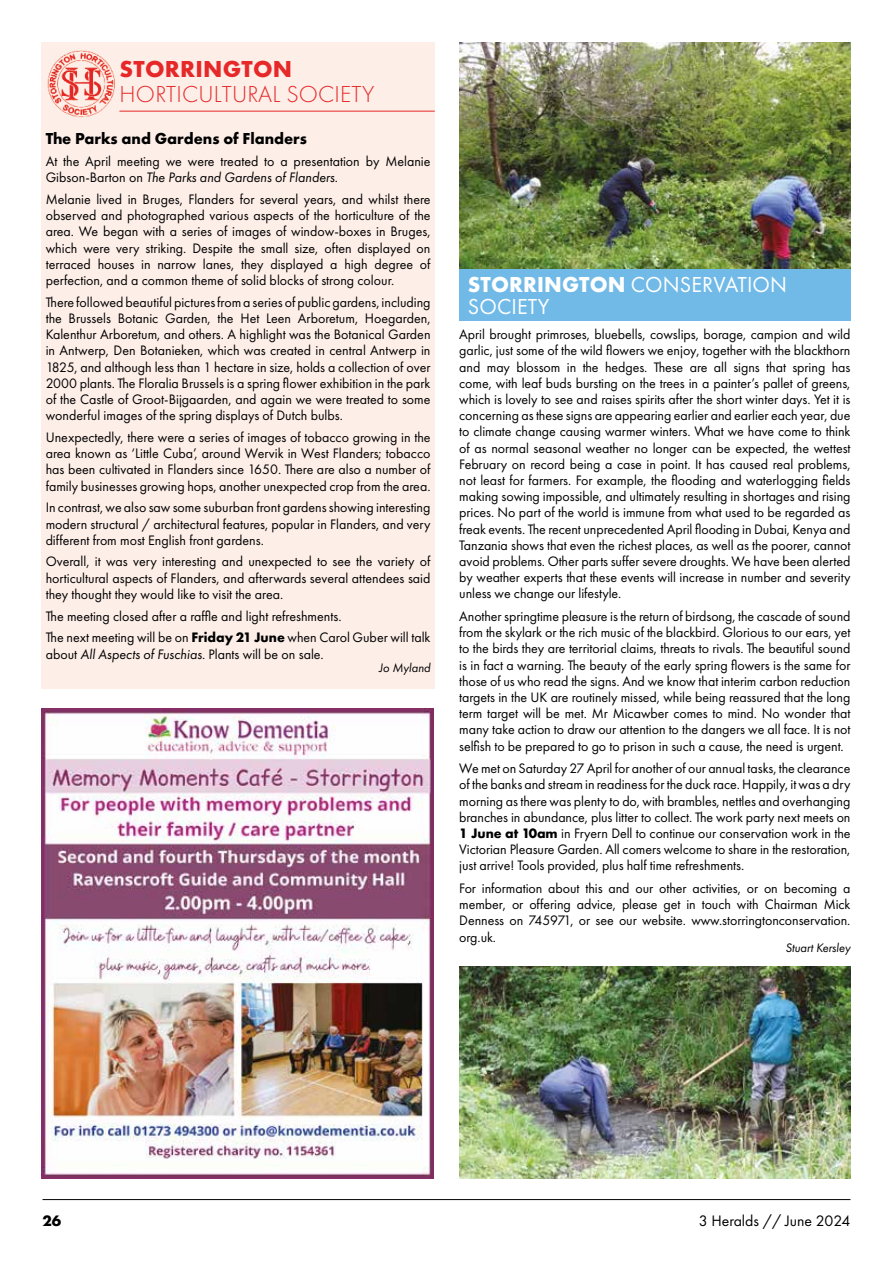
<style>
.page{position:relative;width:893px;height:1263px;background:#fff}
.page>*{position:absolute;margin:0;border:0;box-sizing:border-box;transform-origin:0 0}
.t1{font:300 24px "Futura PT";letter-spacing:.01em;color:#e62829}
.t2{font:700 24px "Futura PT";letter-spacing:.01em;color:#e62829}
.t3{font:22.5px/22.5px "Futura PT";letter-spacing:.005em;color:#fff}
.t4{font:700 16.5px "Futura PT";color:#000}
.t5{font:15.75px "Futura PT";color:#000}
.t6{font:700 15.75px "Futura PT";color:#000}
.t7{font:14.25px/16.2px "Futura PT";color:#000;text-align:justify}
.t8{font:italic 12.75px "Futura PT";letter-spacing:-.005em;color:#000}
.s1{font-style:italic}
.s2{font-weight:700}
</style>
<div class="page">
<div style="left:41px;top:43px;width:394px;height:646px;background:#fdeee8"></div>
<div style="left:459px;top:269px;width:391px;height:52px;background:#71bae8"></div>
<hr style="left:43px;top:1199px;width:807px;height:1px;background:#000">
<img style="left:47px;top:50px;width:68px;height:68px">
<hr style="left:119px;top:111px;width:316px;height:1px;background:#e62829">
<img style="left:41px;top:709px;width:392px;height:469px">
<img style="left:459px;top:43px;width:391px;height:226px">
<img style="left:459px;top:967px;width:391px;height:211px">
<h1 class="t2" style="left:120px;top:53px;width:174px">STORRINGTON</h1>
<h1 class="t1" style="left:120px;top:81px;width:256px">HORTICULTURAL SOCIETY</h1>
<p class="t4" style="left:46px;top:128px;width:263px">The Parks and Gardens of Flanders</p>
<p class="t7" style="left:46px;top:153px;width:386px">At the April meeting we were treated to a presentation by Melanie<br>Gibson-Barton on <span class="s1">The Parks and Gardens of Flanders</span>.</p>
<p class="t7" style="left:46px;top:191px;width:386px">Melanie lived in Bruges, Flanders for several years, and whilst there observed and photographed various aspects of the horticulture of the area. We began with a series of images of window-boxes in Bruges, which were very striking. Despite the small size, often displayed on terraced houses in narrow lanes, they displayed a high degree of perfection, and a common theme of solid blocks of strong colour.</p>
<p class="t7" style="left:46px;top:294px;width:386px">There followed beautiful pictures from a series of public gardens, including the Brussels Botanic Garden, the Het Leen Arboretum, Hoegarden, Kalenthur Arboretum, and others. A highlight was the Botanical Garden in Antwerp, Den Botanieken, which was created in central Antwerp in 1825, and although less than 1 hectare in size, holds a collection of over 2000 plants. The Floralia Brussels is a spring flower exhibition in the park of the Castle of Groot-Bijgaarden, and again we were treated to some wonderful images of the spring displays of Dutch bulbs.</p>
<p class="t7" style="left:46px;top:429px;width:386px">Unexpectedly, there were a series of images of tobacco growing in the area known as ‘Little Cuba’, around Wervik in West Flanders; tobacco has been cultivated in Flanders since 1650. There are also a number of family businesses growing hops, another unexpected crop from the area.</p>
<p class="t7" style="left:46px;top:499px;width:386px">In contrast, we also saw some suburban front gardens showing interesting modern structural / architectural features, popular in Flanders, and very different from most English front gardens.</p>
<p class="t7" style="left:46px;top:554px;width:386px">Overall, it was very interesting and unexpected to see the variety of horticultural aspects of Flanders, and afterwards several attendees said they thought they would like to visit the area.</p>
<p class="t7" style="left:46px;top:605px;width:386px;line-height:21.8px">The meeting closed after a raffle and light refreshments.<br>The next meeting will be on <span class="s2">Friday 21 June</span> when Carol Guber will talk</p>
<p class="t7" style="left:46px;top:646px;width:280px">about <span class="s1">All Aspects of Fuschias</span>. Plants will be on sale.</p>
<p class="t8" style="left:379px;top:660px;width:53px">Jo Myland</p>
<h2 class="t3" style="left:468px;top:273px;width:321px"><span class="s2">STORRINGTON</span> CONSERVATION<br>SOCIETY</h2>
<p class="t7" style="left:459px;top:326px;width:393px">April brought primroses, bluebells, cowslips, borage, campion and wild garlic, just some of the wild flowers we enjoy, together with the blackthorn and may blossom in the hedges. These are all signs that spring has come, with leaf buds bursting on the trees in a painter’s pallet of greens, which is lovely to see and raises spirits after the short winter days. Yet it is concerning as these signs are appearing earlier and earlier each year, due to climate change causing warmer winters. What we have come to think of as normal seasonal weather no longer can be expected, the wettest February on record being a case in point. It has caused real problems, not least for farmers. For example, the flooding and waterlogging fields making sowing impossible, and ultimately resulting in shortages and rising prices. No part of the world is immune from what used to be regarded as freak events. The recent unprecedented April flooding in Dubai, Kenya and Tanzania shows that even the richest places, as well as the poorer, cannot avoid problems. Other parts suffer severe droughts. We have been alerted by weather experts that these events will increase in number and severity unless we change our lifestyle.</p>
<p class="t7" style="left:459px;top:608px;width:393px">Another springtime pleasure is the return of birdsong, the cascade of sound from the skylark or the rich music of the blackbird. Glorious to our ears, yet to the birds they are territorial claims, threats to rivals. The beautiful sound is in fact a warning. The beauty of the early spring flowers is the same for those of us who read the signs. And we know that interim carbon reduction targets in the UK are routinely missed, while being reassured that the long term target will be met. Mr Micawber comes to mind. No wonder that many take action to draw our attention to the dangers we all face. It is not selfish to be prepared to go to prison in such a cause, the need is urgent.</p>
<p class="t7" style="left:459px;top:760px;width:393px">We met on Saturday 27 April for another of our annual tasks, the clearance of the banks and stream in readiness for the duck race. Happily, it was a dry morning as there was plenty to do, with brambles, nettles and overhanging branches in abundance, plus litter to collect. The work party next meets on <span class="s2">1 June at 10am</span> in Fryern Dell to continue our conservation work in the Victorian Pleasure Garden. All comers welcome to share in the restoration, just arrive! Tools provided, plus half time refreshments.</p>
<p class="t7" style="left:459px;top:880px;width:393px">For information about this and our other activities, or on becoming a member, or offering advice, please get in touch with Chairman Mick Denness on 745971, or see our website. www.storringtonconservation. org.uk.</p>
<p class="t8" style="left:785px;top:941px;width:67px">Stuart Kersley</p>
<p class="t6" style="left:43px;top:1211px;width:20px">26</p>
<p class="t5" style="left:699px;top:1212px;width:153px">3 Heralds // June 2024</p>
</div>
